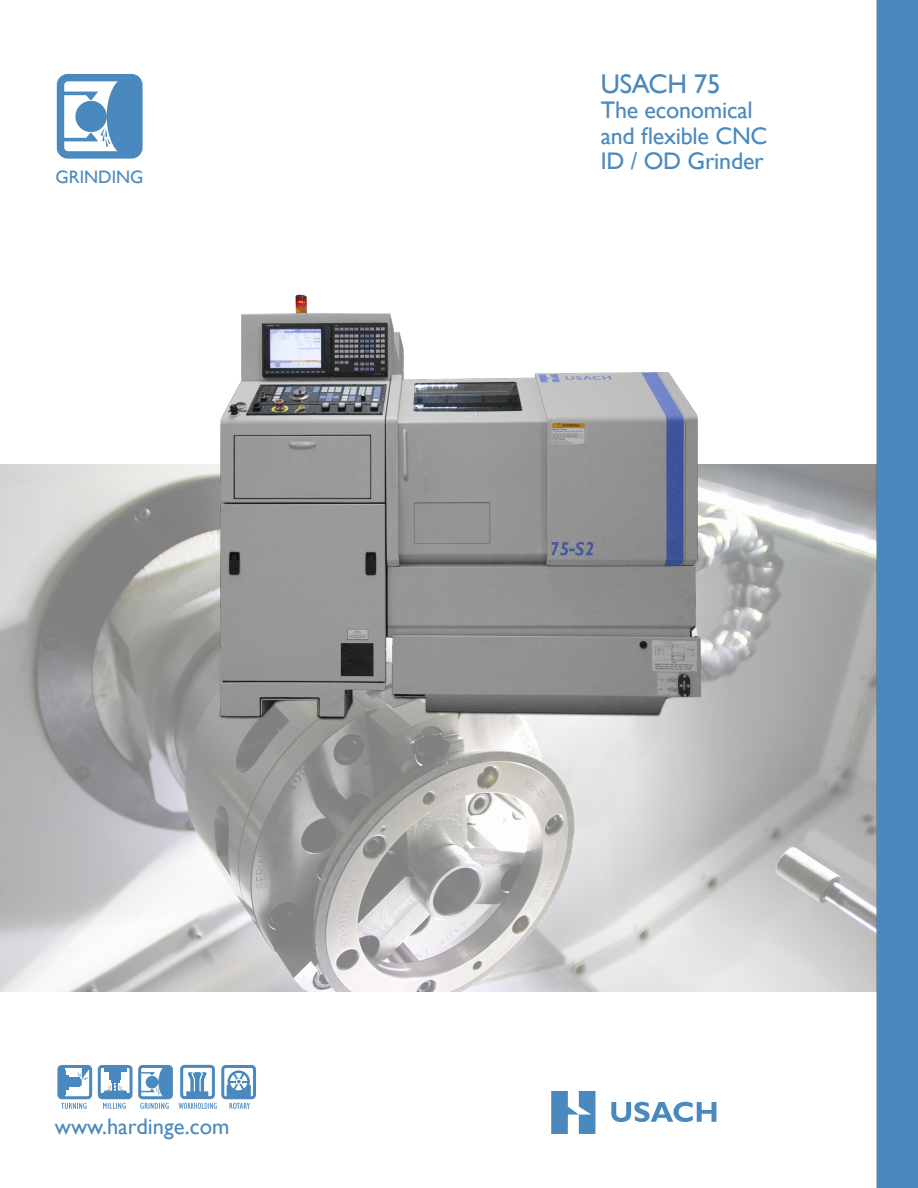
<style>
.page{position:relative;width:918px;height:1188px;background:#fff}
.page>*{position:absolute;margin:0;border:0;box-sizing:border-box;transform-origin:0 0}
.t1{font:27px "Gill Sans";letter-spacing:-.01em;color:#4a89be}
.t2{font:24px "Gill Sans";letter-spacing:-.01em;color:#4a89be}
.t3{font:22.5px "Gill Sans";color:#4a89be}
.t4{font:18px "Gill Sans";color:#4a89be}
</style>
<div class="page">
<img style="left:0;top:464px;width:876px;height:527px">
<img style="left:213px;top:294px;width:492px;height:436px">
<div style="left:876px;top:0;width:42px;height:1188px;background:#231f20;opacity:.25"></div>
<div style="left:877px;top:0;width:41px;height:1188px;background:#4a89be"></div>
<div style="left:57px;top:1065px;width:35px;height:34px;border:3px solid #4a89be;border-radius:3px"></div>
<svg style="left:65px;top:82px;width:70px;height:69px"></svg>
<div style="left:57px;top:74px;width:86px;height:85px;border:7px solid #4a89be;border-radius:7px"></div>
<svg style="left:61px;top:1064px;width:195px;height:45px"></svg>
<div style="left:54px;top:1062px;width:42px;height:51px;border:1px solid #fcfcfc;border-radius:7px"></div>
<svg style="left:551px;top:1091px;width:44px;height:43px"></svg>
<svg style="left:611px;top:1102px;width:105px;height:20px"></svg>
<p class="t4" style="left:55px;top:166px;width:90px">GRINDING</p>
<p class="t1" style="left:601px;top:68px;width:121px">USACH 75</p>
<p class="t2" style="left:601px;top:96px;width:153px">The economical</p>
<p class="t2" style="left:601px;top:122px;width:168px">and flexible CNC</p>
<p class="t2" style="left:601px;top:147px;width:164px">ID / OD Grinder</p>
<p class="t3" style="left:55px;top:1114px;width:176px">www.hardinge.com</p>
</div>
